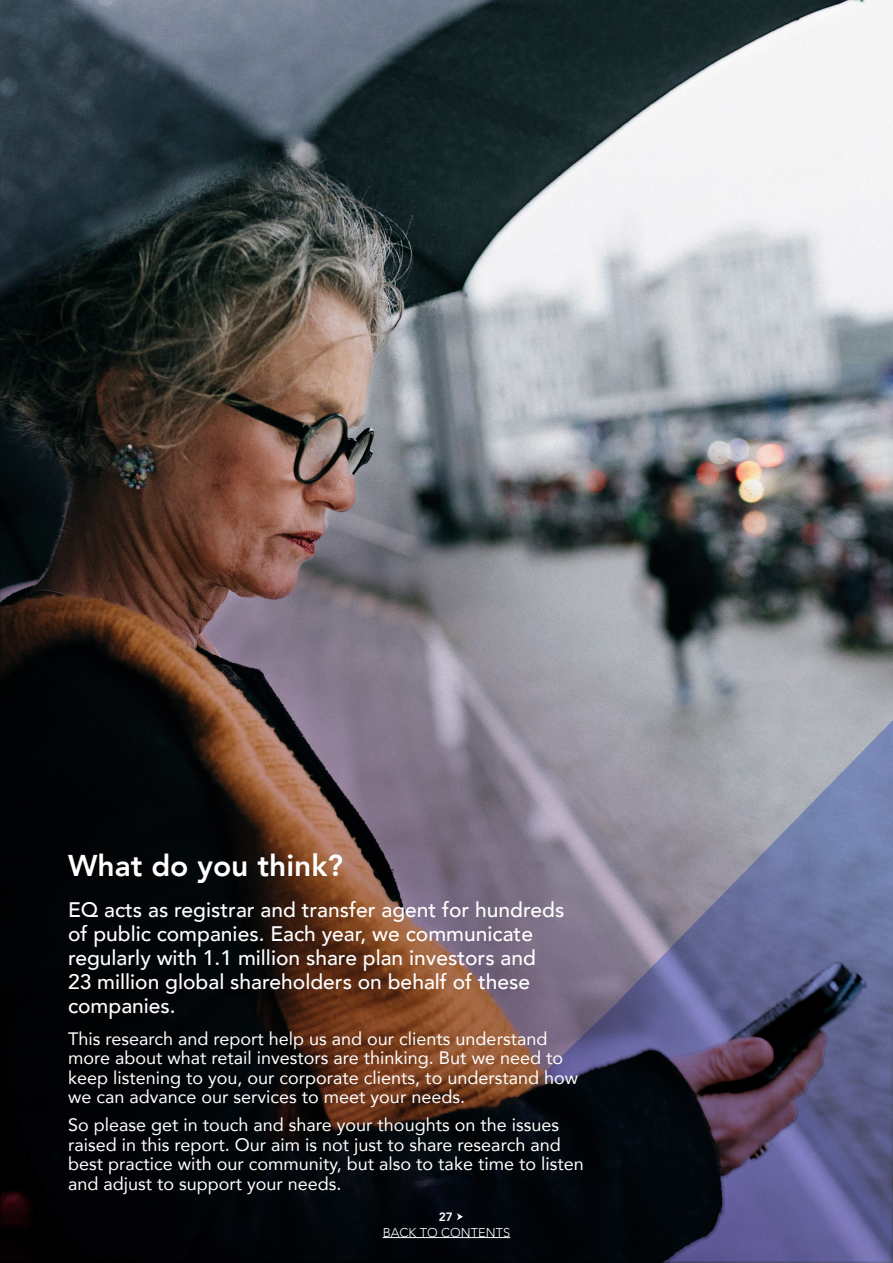
<style>
.page{position:relative;width:893px;height:1263px;background:#fff}
.page>*{position:absolute;margin:0;border:0;box-sizing:border-box;transform-origin:0 0}
.t1{font:800 30px "Avenir";color:#fff}
.t2{font:500 21px/24px "Avenir";color:#fff}
.t3{font:18px/19.5px "Avenir";color:#fff}
.t4{font:300 12.75px "Avenir";letter-spacing:.005em;color:#fff}
.t5{font:800 12px "Avenir";color:#fff}
</style>
<div class="page">
<img style="left:0;top:0;width:892px;height:1263px">
<svg style="left:337px;top:707px;width:556px;height:556px;background:#615969"></svg>
<hr style="left:383px;top:1237px;width:127px;height:1px;background:#fff">
<svg style="left:457px;top:1213px;width:6px;height:7px"></svg>
<h1 class="t1" style="left:68px;top:842px;width:276px">What do you think?</h1>
<p class="t2" style="left:68px;top:896px;width:498px">EQ acts as registrar and transfer agent for hundreds of public companies. Each year, we communicate regularly with 1.1 million share plan investors and 23 million global shareholders on behalf of these companies.</p>
<p class="t3" style="left:68px;top:1028px;width:512px">This research and report help us and our clients understand more about what retail investors are thinking. But we need to keep listening to you, our corporate clients, to understand how we can advance our services to meet your needs.</p>
<p class="t3" style="left:68px;top:1115px;width:517px">So please get in touch and share your thoughts on the issues raised in this report. Our aim is not just to share research and best practice with our community, but also to take time to listen and adjust to support your needs.</p>
<p class="t4" style="left:383px;top:1225px;width:129px">BACK TO CONTENTS</p>
<p class="t5" style="left:439px;top:1207px;width:16px">27</p>
</div>
